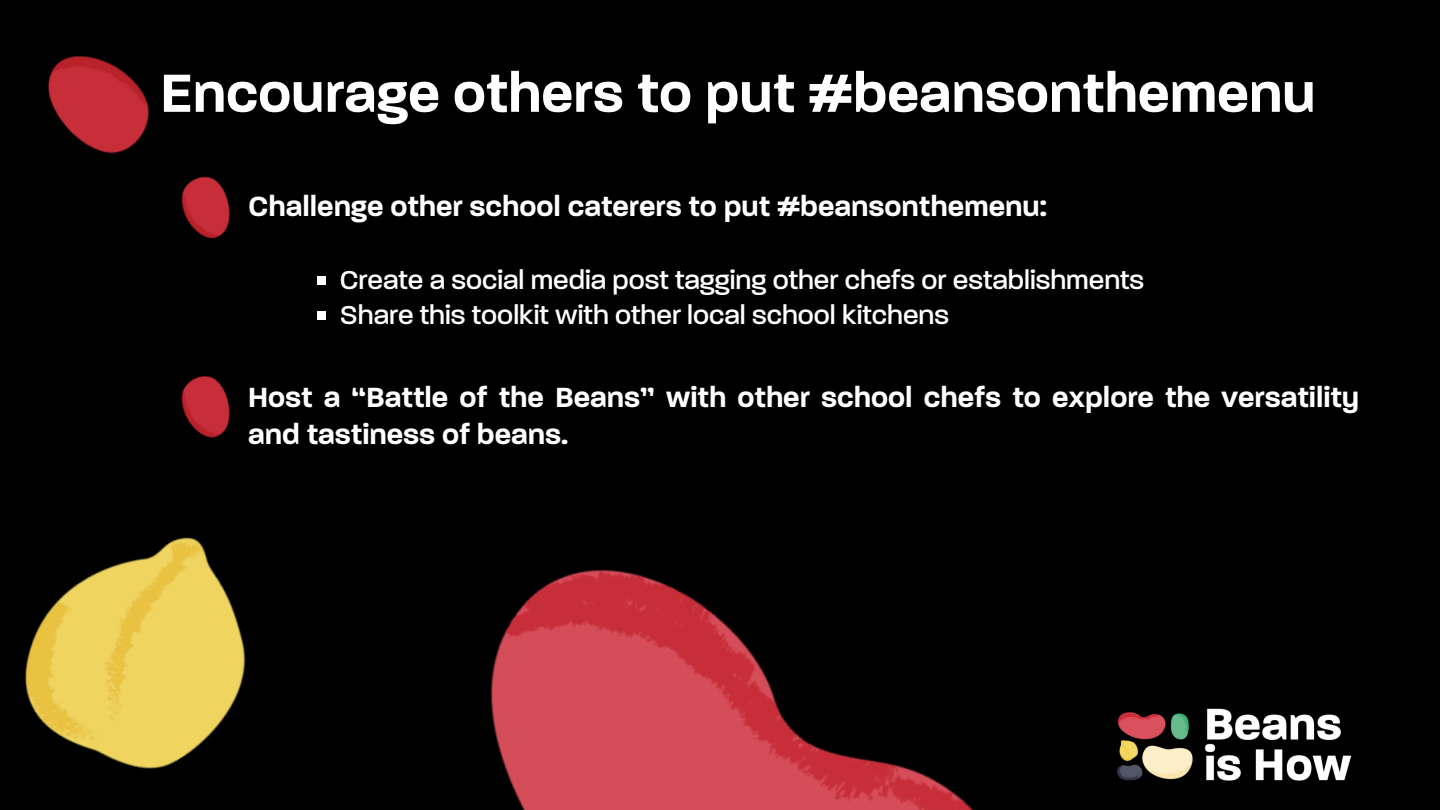
<style>
.page{position:relative;width:1440px;height:810px;background:#000}
.page>*{position:absolute;margin:0;border:0;box-sizing:border-box;transform-origin:0 0}
.t1{font:600 58px "Paralucent W00";color:#fff}
.t2{font:600 30px/37.5px "Paralucent W00";color:#fff}
.t3{font:500 28px "Paralucent W00";color:#fff}
</style>
<div class="page">
<div style="left:318px;top:276px;width:8px;height:8px;background:#fff"></div>
<div style="left:318px;top:311px;width:8px;height:9px;background:#fff"></div>
<img style="left:1117px;top:708px;width:235px;height:73px">
<img style="left:48px;top:55px;width:101px;height:99px">
<img style="left:25px;top:537px;width:221px;height:232px">
<img style="left:490px;top:569px;width:484px;height:241px">
<img style="left:181px;top:176px;width:49px;height:63px">
<img style="left:181px;top:376px;width:49px;height:62px">
<p class="t1" style="left:160px;top:59px;width:1157px">Encourage others to put #beansonthemenu</p>
<p class="t2" style="left:248px;top:188px;width:800px">Challenge other school caterers to put #beansonthemenu:</p>
<p class="t3" style="left:340px;top:263px;width:806px">Create a social media post tagging other chefs or establishments</p>
<p class="t3" style="left:340px;top:299px;width:611px">Share this toolkit with other local school kitchens</p>
<p class="t2" style="left:248px;top:378px;width:1113px">Host a “Battle of the Beans” with other school chefs to explore the versatility and tastiness of beans.</p>
</div>
